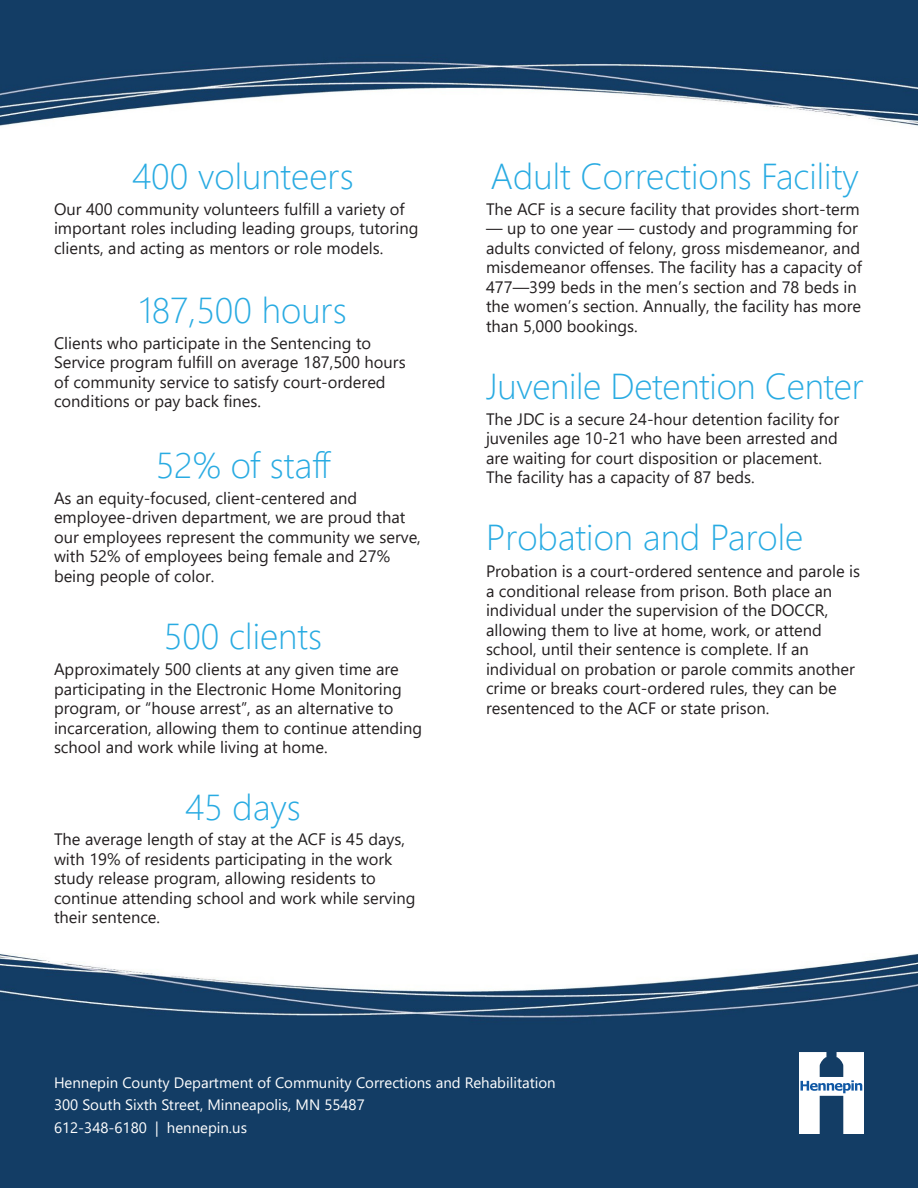
<style>
.page{position:relative;width:918px;height:1188px;background:#fff}
.page>*{position:absolute;margin:0;border:0;box-sizing:border-box;transform-origin:0 0}
.t1{font:300 36px "Segoe UI";color:#29abe2}
.t2{font:16.5px/19.5px "Segoe UI";color:#231f20}
.t3{font:15px "Segoe UI";color:#fff}
</style>
<div class="page">
<img style="left:0;top:953px;width:918px;height:235px">
<img style="left:0;top:0;width:918px;height:126px">
<svg style="left:799px;top:1052px;width:65px;height:82px"></svg>
<p class="t1" style="left:132px;top:142px;width:223px">400 volunteers</p>
<p class="t2" style="left:54px;top:198px;width:366px">Our 400 community volunteers fulfill a variety of important roles including leading groups, tutoring clients, and acting as mentors or role models.</p>
<p class="t1" style="left:139px;top:276px;width:209px">187,500 hours</p>
<p class="t2" style="left:54px;top:332px;width:353px">Clients who participate in the Sentencing to Service program fulfill on average 187,500 hours of community service to satisfy court-ordered conditions or pay back fines.</p>
<p class="t1" style="left:156px;top:431px;width:177px">52% of staff</p>
<p class="t2" style="left:54px;top:486px;width:368px">As an equity-focused, client-centered and employee-driven department, we are proud that our employees represent the community we serve, with 52% of employees being female and 27% being people of color.</p>
<p class="t1" style="left:164px;top:603px;width:160px">500 clients</p>
<p class="t2" style="left:54px;top:658px;width:370px">Approximately 500 clients at any given time are participating in the Electronic Home Monitoring program, or “house arrest”, as an alternative to incarceration, allowing them to continue attending school and work while living at home.</p>
<p class="t1" style="left:185px;top:773px;width:117px">45 days</p>
<p class="t2" style="left:54px;top:828px;width:363px">The average length of stay at the ACF is 45 days, with 19% of residents participating in the work study release program, allowing residents to continue attending school and work while serving their sentence.</p>
<p class="t1" style="left:491px;top:142px;width:370px">Adult Corrections Facility</p>
<p class="t2" style="left:486px;top:198px;width:375px">The ACF is a secure facility that provides short-term</p>
<p class="t2" style="left:486px;top:217px;width:377px">— up to one year — custody and programming for adults convicted of felony, gross misdemeanor, and misdemeanor offenses. The facility has a capacity of 477—399 beds in the men’s section and 78 beds in the women’s section. Annually, the facility has more than 5,000 bookings.</p>
<p class="t1" style="left:486px;top:352px;width:379px">Juvenile Detention Center</p>
<p class="t2" style="left:486px;top:408px;width:355px">The JDC is a secure 24-hour detention facility for juveniles age 10-21 who have been arrested and are waiting for court disposition or placement.<br>The facility has a capacity of 87 beds.</p>
<p class="t1" style="left:486px;top:503px;width:319px">Probation and Parole</p>
<p class="t2" style="left:486px;top:560px;width:376px">Probation is a court-ordered sentence and parole is a conditional release from prison. Both place an individual under the supervision of the DOCCR, allowing them to live at home, work, or attend school, until their sentence is complete. If an individual on probation or parole commits another crime or breaks court-ordered rules, they can be resentenced to the ACF or state prison.</p>
<p class="t3" style="left:54px;top:1068px;width:503px">Hennepin County Department of Community Corrections and Rehabilitation</p>
<p class="t3" style="left:54px;top:1091px;width:312px">300 South Sixth Street, Minneapolis, MN 55487</p>
<p class="t3" style="left:54px;top:1113px;width:195px">612-348-6180 | hennepin.us</p>
</div>
